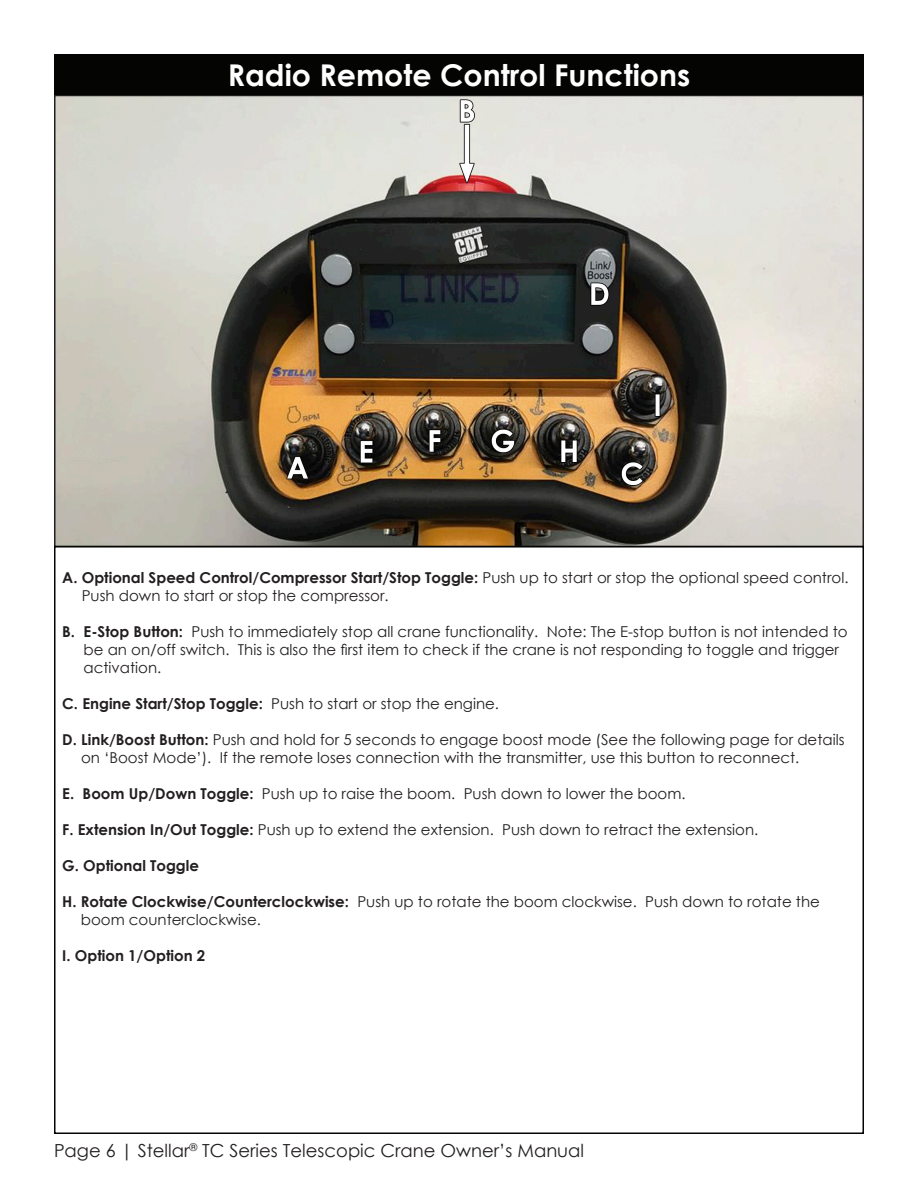
<style>
.page{position:relative;width:918px;height:1188px;background:#fff}
.page>*{position:absolute;margin:0;border:0;box-sizing:border-box;transform-origin:0 0}
.TOC_Page_Heading_Whi{font:700 30px "Century Gothic";color:#fff}
.t1{font:18px "Century Gothic";color:#231f20}
.Paragraph_Style_1{font:15px/18px "Century Gothic";color:#231f20}
.Paragraph_Style_1-2{font:700 15px "Century Gothic";color:#231f20}
.s1{font-weight:700}
</style>
<div class="page">
<img style="left:57px;top:98px;width:804px;height:446px">
<div style="left:54px;top:54px;width:810px;height:40px;background:#040503"></div>
<p class="TOC_Page_Heading_Whi" style="left:228px;top:52px;width:464px">Radio Remote Control Functions</p>
<p class="Paragraph_Style_1" style="left:82px;top:569px;width:768px;text-indent:-19px"><span class="s1">A. Optional Speed Control/Compressor Start/Stop Toggle:</span> Push up to start or stop the optional speed control.<br>Push down to start or stop the compressor.</p>
<p class="Paragraph_Style_1" style="left:84px;top:623px;width:766px;text-indent:-21px"><span class="s1">B. E-Stop Button:</span> Push to immediately stop all crane functionality. Note: The E-stop button is not intended to be an on/off switch. This is also the first item to check if the crane is not responding to toggle and trigger activation.</p>
<p class="Paragraph_Style_1" style="left:62px;top:695px;width:438px"><span class="s1">C. Engine Start/Stop Toggle:</span> Push to start or stop the engine.</p>
<p class="Paragraph_Style_1" style="left:81px;top:731px;width:765px;text-indent:-19px"><span class="s1">D. Link/Boost Button:</span> Push and hold for 5 seconds to engage boost mode (See the following page for details on ‘Boost Mode’). If the remote loses connection with the transmitter, use this button to reconnect.</p>
<p class="Paragraph_Style_1" style="left:62px;top:785px;width:625px"><span class="s1">E. Boom Up/Down Toggle:</span> Push up to raise the boom. Push down to lower the boom.</p>
<p class="Paragraph_Style_1" style="left:62px;top:821px;width:698px"><span class="s1">F. Extension In/Out Toggle:</span> Push up to extend the extension. Push down to retract the extension.</p>
<p class="Paragraph_Style_1-2" style="left:62px;top:854px;width:138px">G. Optional Toggle</p>
<p class="Paragraph_Style_1" style="left:81px;top:893px;width:741px;text-indent:-19px"><span class="s1">H. Rotate Clockwise/Counterclockwise:</span> Push up to rotate the boom clockwise. Push down to rotate the boom counterclockwise.</p>
<p class="Paragraph_Style_1-2" style="left:62px;top:944px;width:145px">I. Option 1/Option 2</p>
<p class="t1" style="left:54px;top:1138px;width:532px">Page 6 | Stellar<sup>®</sup> TC Series Telescopic Crane Owner’s Manual</p>
</div>
